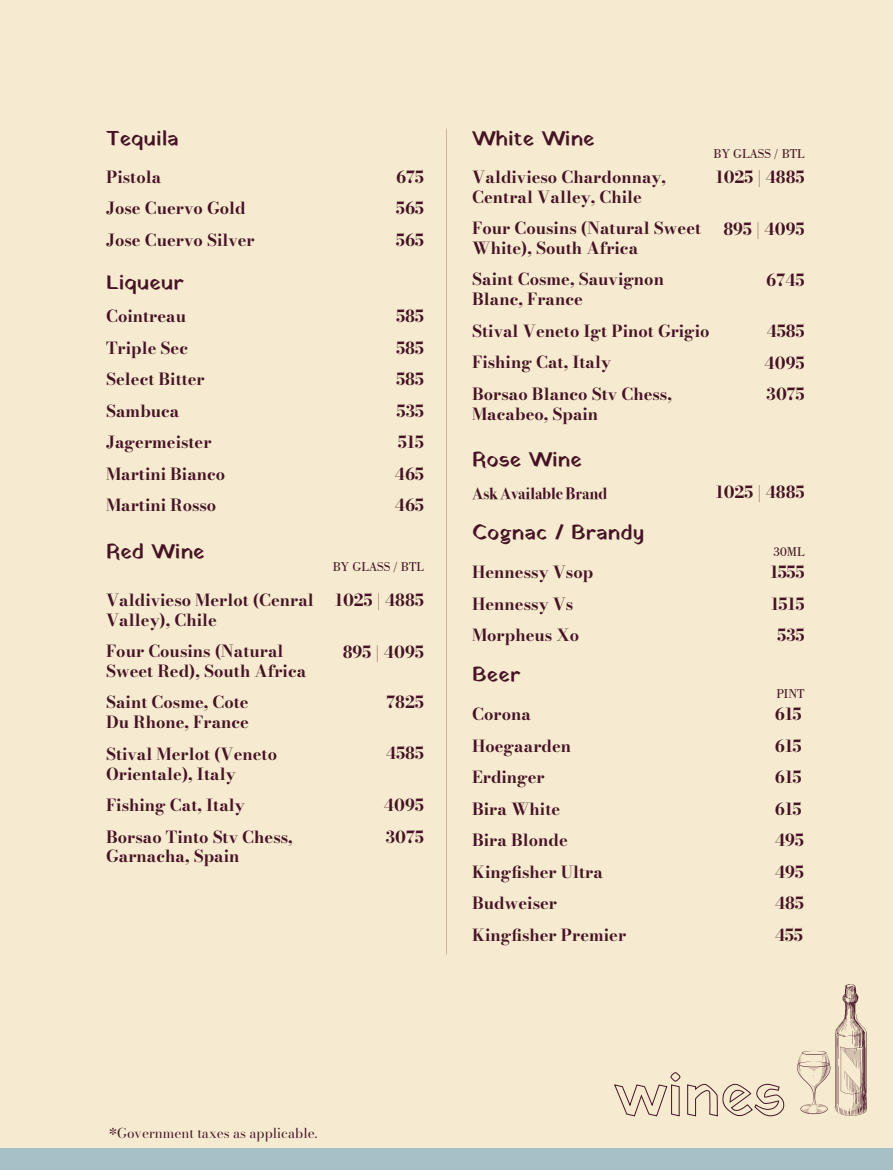
<style>
.page{position:relative;width:893px;height:1170px;background:#fff}
.page>*{position:absolute;margin:0;border:0;box-sizing:border-box;transform-origin:0 0}
.t1{font:21px "Yatra One";color:#461325}
.t2{font:16.5px/31.5px "Bodoni Moda";color:#461325}
.t3{font:16.5px "Bodoni Svty Two ITCTT Bold";color:#461325}
.t4{font:13.5px "Bodoni BT";color:#461325}
.t5{font:13.5px "Bodoni Moda 16 pt";color:#461325}
</style>
<div class="page">
<div style="left:0;top:0;width:893px;height:1169px;background:#f6ebd0"></div>
<div style="left:0;top:1148px;width:893px;height:21px;background:#a6c0c8"></div>
<svg style="left:797px;top:984px;width:70px;height:131px"></svg>
<svg style="left:614px;top:1072px;width:67px;height:45px"></svg>
<svg style="left:687px;top:1083px;width:98px;height:33px"></svg>
<p class="t1" style="left:106px;top:124px;width:74px">Tequila</p>
<p class="t2" style="left:106px;top:161px;width:150px">Pistola<br>Jose Cuervo Gold<br>Jose Cuervo Silver</p>
<p class="t1" style="left:106px;top:268px;width:79px">Liqueur</p>
<p class="t2" style="left:106px;top:300px;width:121px">Cointreau<br>Triple Sec<br>Select Bitter<br>Sambuca<br>Jagermeister<br>Martini Bianco<br>Martini Rosso</p>
<p class="t1" style="left:106px;top:537px;width:100px">Red Wine</p>
<p class="t2" style="left:106px;top:589px;width:209px;line-height:19.8px">Valdivieso Merlot (Cenral<br>Valley), Chile</p>
<p class="t2" style="left:106px;top:641px;width:202px;line-height:19.8px">Four Cousins (Natural<br>Sweet Red), South Africa</p>
<p class="t2" style="left:106px;top:692px;width:144px;line-height:19.8px">Saint Cosme, Cote<br>Du Rhone, France</p>
<p class="t2" style="left:106px;top:743px;width:172px;line-height:19.8px">Stival Merlot (Veneto<br>Orientale), Italy</p>
<p class="t2" style="left:106px;top:789px;width:188px">Fishing Cat, Italy<br>Borsao Tinto Stv Chess,</p>
<p class="t2" style="left:106px;top:840px;width:135px">Garnacha, Spain</p>
<p class="t2" style="left:396px;top:161px;width:29px;text-align:justify">675<br>565<br>565</p>
<p class="t2" style="left:394px;top:300px;width:31px;text-align:justify">585<br>585<br>585<br>535<br>515<br>465<br>465</p>
<p class="t4" style="left:333px;top:558px;width:93px">BY GLASS / BTL</p>
<p class="t2" style="left:335px;top:584px;width:91px">1025 | 4885</p>
<p class="t2" style="left:343px;top:636px;width:83px">895 | 4095</p>
<p class="t2" style="left:386px;top:686px;width:39px">7825</p>
<p class="t2" style="left:386px;top:737px;width:40px">4585</p>
<p class="t2" style="left:384px;top:789px;width:42px">4095<br>3075</p>
<p class="t1" style="left:472px;top:124px;width:124px">White Wine</p>
<p class="t2" style="left:472px;top:167px;width:195px;line-height:19.8px">Valdivieso Chardonnay,<br>Central Valley, Chile</p>
<p class="t2" style="left:472px;top:218px;width:230px;line-height:19.8px">Four Cousins (Natural Sweet<br>White), South Africa</p>
<p class="t2" style="left:472px;top:269px;width:193px;line-height:19.8px">Saint Cosme, Sauvignon<br>Blanc, France</p>
<p class="t2" style="left:472px;top:315px;width:239px">Stival Veneto Igt Pinot Grigio<br>Fishing Cat, Italy<br>Borsao Blanco Stv Chess,</p>
<p class="t2" style="left:472px;top:398px;width:128px">Macabeo, Spain</p>
<p class="t4" style="left:713px;top:145px;width:93px">BY GLASS / BTL</p>
<p class="t2" style="left:715px;top:161px;width:91px">1025 | 4885</p>
<p class="t2" style="left:723px;top:213px;width:83px">895 | 4095</p>
<p class="t2" style="left:766px;top:264px;width:40px">6745</p>
<p class="t2" style="left:764px;top:315px;width:42px;text-align:justify">4585<br>4095<br>3075</p>
<p class="t1" style="left:472px;top:445px;width:111px">Rose Wine</p>
<p class="t3" style="left:472px;top:483px;width:136px">Ask Available Brand</p>
<p class="t2" style="left:715px;top:476px;width:91px">1025 | 4885</p>
<p class="t1" style="left:472px;top:518px;width:174px">Cognac / Brandy</p>
<p class="t2" style="left:472px;top:556px;width:123px">Hennessy Vsop<br>Hennessy Vs<br>Morpheus Xo</p>
<p class="t2" style="left:770px;top:556px;width:36px;text-align:center">1555<br>1515<br>535</p>
<p class="t4" style="left:773px;top:543px;width:33px">30ML</p>
<p class="t1" style="left:472px;top:660px;width:50px">Beer</p>
<p class="t2" style="left:472px;top:698px;width:156px">Corona<br>Hoegaarden<br>Erdinger<br>Bira White<br>Bira Blonde<br>Kingfisher Ultra<br>Budweiser<br>Kingfisher Premier</p>
<p class="t2" style="left:775px;top:698px;width:31px">615<br>615<br>615<br>615<br>495<br>495<br>485<br>455</p>
<p class="t4" style="left:776px;top:685px;width:30px">PINT</p>
<p class="t5" style="left:109px;top:1123px;width:210px">*Government taxes as applicable.</p>
</div>
